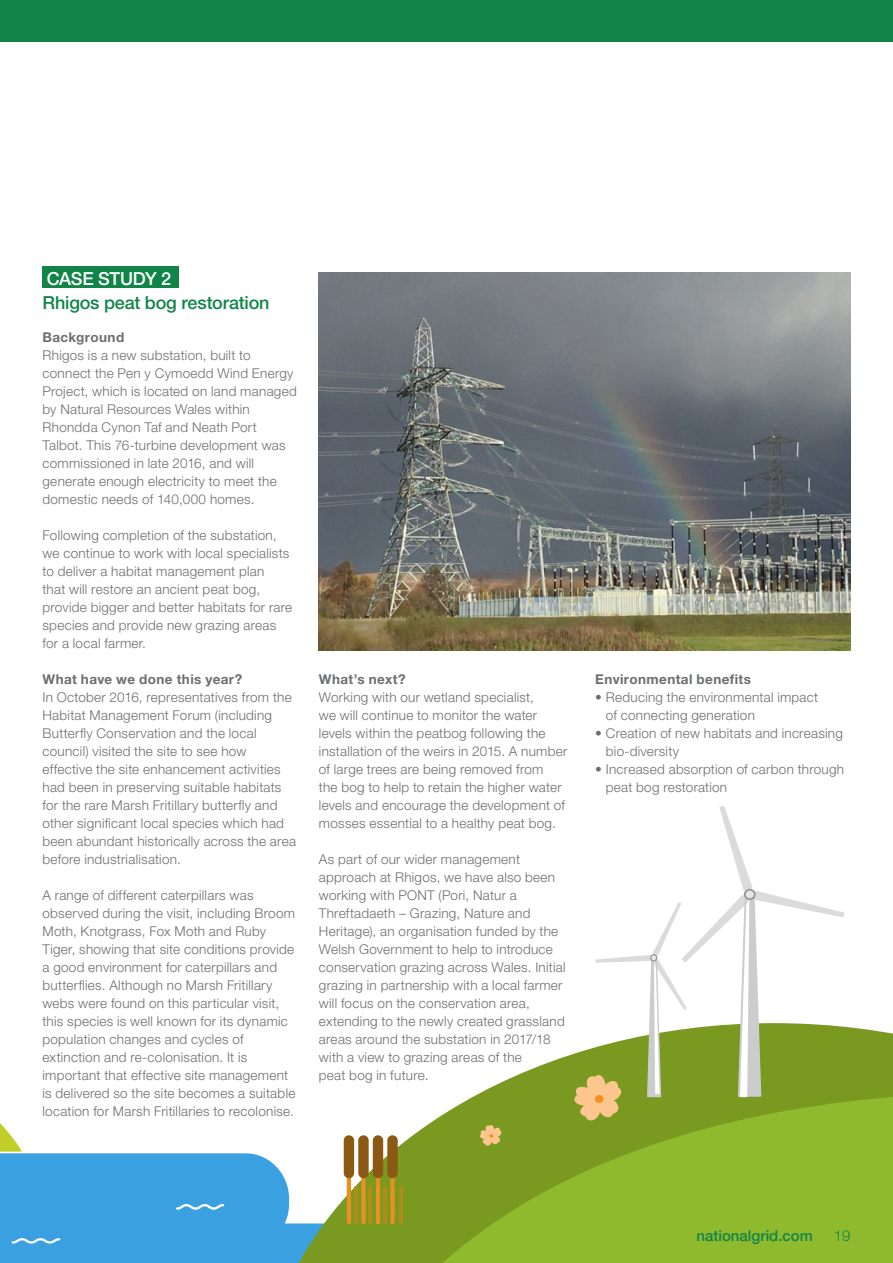
<style>
.page{position:relative;width:893px;height:1263px;background:#fff}
.page>*{position:absolute;margin:0;border:0;box-sizing:border-box;transform-origin:0 0}
.t1{font:500 18px "Helvetica Neue LT Pro";letter-spacing:-.01em;color:#118548}
.t2{font:500 18px "Helvetica Neue LT Pro";letter-spacing:-.015em;color:#fff}
.t3{font:500 15px "Helvetica Neue LT Pro";color:#118548}
.t4{font:300 15px "Helvetica Neue LT Pro";color:#118548}
.t5{font:300 13.5px/18px "Helvetica Neue LT Pro";letter-spacing:.02em;color:#6d6e71}
.t6{font:700 13.5px "Helvetica Neue LT Std";letter-spacing:.03em;color:#6d6e71}
</style>
<div class="page">
<div style="left:43px;top:267px;width:136px;height:21px;background:#118548"></div>
<svg style="left:0;top:1123px;width:22px;height:28px"></svg>
<div style="left:0;top:1153px;width:281px;height:110px;background:#3ba0df"></div>
<svg style="left:281px;top:1027px;width:612px;height:236px"></svg>
<svg style="left:406px;top:1082px;width:487px;height:181px;background:#8bb130"></svg>
<div style="left:390px;top:1160px;width:5px;height:64px;background:#e69121;border-radius:2px"></div>
<div style="left:387px;top:1135px;width:11px;height:43px;background:#8c5914;border-radius:5px"></div>
<hr style="left:376px;top:1160px;width:4px;height:64px;background:#e69121;border-radius:2px">
<div style="left:373px;top:1135px;width:10px;height:43px;background:#8c5914;border-radius:5px"></div>
<div style="left:361px;top:1160px;width:5px;height:64px;background:#e69121;border-radius:2px"></div>
<div style="left:358px;top:1135px;width:11px;height:43px;background:#8c5914;border-radius:5px"></div>
<hr style="left:347px;top:1160px;width:4px;height:64px;background:#e69121;border-radius:2px">
<hr style="left:383px;top:1186px;width:4px;height:38px;background:#ab8f1a">
<hr style="left:399px;top:1186px;width:4px;height:38px;background:#ab8f1a">
<div style="left:344px;top:1135px;width:10px;height:43px;background:#8c5914;border-radius:5px"></div>
<hr style="left:354px;top:1186px;width:4px;height:38px;background:#ab8f1a">
<hr style="left:368px;top:1186px;width:4px;height:38px;background:#ab8f1a">
<svg style="left:477px;top:1122px;width:27px;height:26px"></svg>
<svg style="left:12px;top:1238px;width:48px;height:5px"></svg>
<svg style="left:176px;top:1204px;width:48px;height:6px"></svg>
<svg style="left:567px;top:806px;width:279px;height:320px"></svg>
<div style="left:0;top:0;width:893px;height:41px;background:#118548"></div>
<img style="left:319px;top:272px;width:531px;height:378px">
<h1 class="t2" style="left:47px;top:268px;width:126px">CASE STUDY 2</h1>
<h1 class="t1" style="left:43px;top:292px;width:229px">Rhigos peat bog restoration</h1>
<p class="t6" style="left:43px;top:329px;width:83px">Background</p>
<p class="t5" style="left:43px;top:346px;width:256px">Rhigos is a new substation, built to connect the Pen y Cymoedd Wind Energy Project, which is located on land managed by Natural Resources Wales within Rhondda Cynon Taf and Neath Port Talbot. This 76-turbine development was commissioned in late 2016, and will generate enough electricity to meet the domestic needs of 140,000 homes.</p>
<p class="t5" style="left:43px;top:526px;width:251px">Following completion of the substation, we continue to work with local specialists to deliver a habitat management plan<br>that will restore an ancient peat bog, provide bigger and better habitats for rare species and provide new grazing areas for a local farmer.</p>
<p class="t6" style="left:43px;top:671px;width:201px">What have we done this year?</p>
<p class="t5" style="left:43px;top:688px;width:255px">In October 2016, representatives from the Habitat Management Forum (including Butterfly Conservation and the local council) visited the site to see how effective the site enhancement activities had been in preserving suitable habitats for the rare Marsh Fritillary butterfly and other significant local species which had been abundant historically across the area before industrialisation.</p>
<p class="t5" style="left:43px;top:886px;width:254px">A range of different caterpillars was observed during the visit, including Broom Moth, Knotgrass, Fox Moth and Ruby Tiger, showing that site conditions provide a good environment for caterpillars and butterflies. Although no Marsh Fritillary webs were found on this particular visit, this species is well known for its dynamic population changes and cycles of extinction and re-colonisation. It is important that effective site management is delivered so the site becomes a suitable location for Marsh Fritillaries to recolonise.</p>
<p class="t6" style="left:319px;top:671px;width:88px">What’s next?</p>
<p class="t5" style="left:319px;top:688px;width:250px">Working with our wetland specialist,<br>we will continue to monitor the water levels within the peatbog following the installation of the weirs in 2015. A number of large trees are being removed from<br>the bog to help to retain the higher water levels and encourage the development of mosses essential to a healthy peat bog.</p>
<p class="t5" style="left:319px;top:850px;width:248px">As part of our wider management approach at Rhigos, we have also been working with PONT (Pori, Natur a Threftadaeth – Grazing, Nature and Heritage), an organisation funded by the Welsh Government to help to introduce conservation grazing across Wales. Initial grazing in partnership with a local farmer will focus on the conservation area, extending to the newly created grassland areas around the substation in 2017/18 with a view to grazing areas of the<br>peat bog in future.</p>
<p class="t6" style="left:595px;top:671px;width:157px">Environmental benefits</p>
<p class="t5" style="left:606px;top:688px;width:214px;text-indent:-11px">• Reducing the environmental impact of connecting generation</p>
<p class="t5" style="left:606px;top:724px;width:238px;text-indent:-11px">• Creation of new habitats and increasing bio-diversity</p>
<p class="t5" style="left:606px;top:760px;width:240px;text-indent:-11px">• Increased absorption of carbon through peat bog restoration</p>
<p class="t3" style="left:696px;top:1226px;width:118px">nationalgrid.com</p>
<p class="t4" style="left:834px;top:1226px;width:18px">19</p>
</div>
